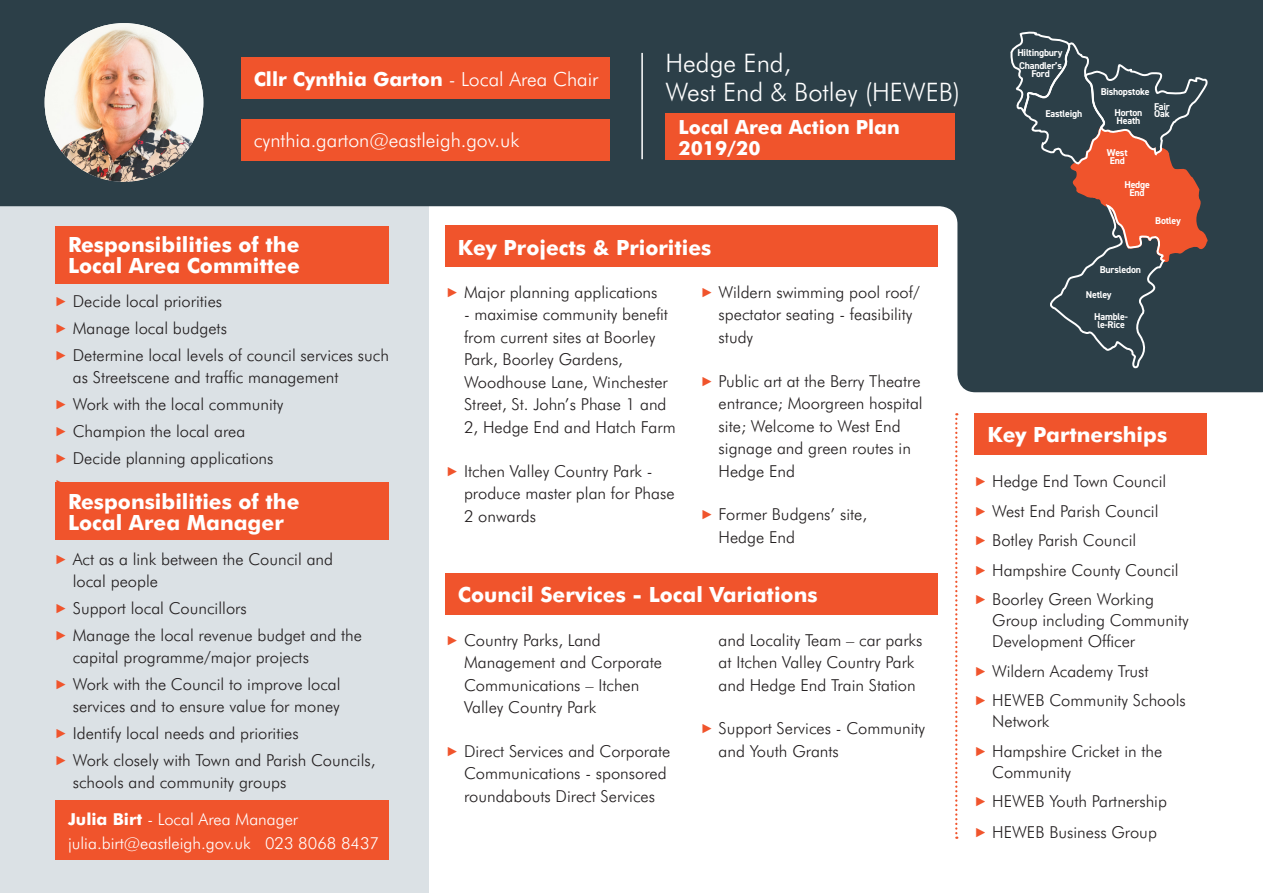
<style>
.page{position:relative;width:1263px;height:893px;background:#fff}
.page>*{position:absolute;margin:0;border:0;box-sizing:border-box;transform-origin:0 0}
.t1{font:300 25.5px/28.5px "Futura BT";color:#fff}
.t2{font:700 21px/21px "Futura BT";color:#fff}
.t3{font:700 19.5px/21px "Futura BT";color:#fff}
.t4{font:300 19.5px "Futura BT";color:#fff}
.t5{font:300 16.5px/22.5px "Futura BT";color:#231f20}
.t6{font:300 16.5px "Futura BT";color:#fff}
.t7{font:300 16.5px "Ingra";color:#f0542c}
.t8{font:700 9.9px/7.9px "DIN2014";letter-spacing:-.02em;color:#fff;text-align:center}
.s1{font-weight:300}
.s2{font-family:"Ingra";color:#f0542c}
.s3{font-weight:700}
</style>
<div class="page">
<div style="left:0;top:202px;width:428px;height:691px;background:#dbe1e5"></div>
<svg style="left:0;top:0;width:1263px;height:392px;fill:#2c3f48"></svg>
<img style="left:45px;top:23px;width:158px;height:159px;border-radius:79px">
<div style="left:241px;top:58px;width:368px;height:41px;background:#f0542c"></div>
<div style="left:241px;top:119px;width:368px;height:41px;background:#f0542c"></div>
<hr style="left:641px;top:53px;width:2px;height:106px;background:#fff">
<div style="left:55px;top:226px;width:334px;height:57px;background:#f0542c"></div>
<div style="left:55px;top:482px;width:334px;height:58px;background:#f0542c"></div>
<div style="left:445px;top:226px;width:493px;height:41px;background:#f0542c"></div>
<div style="left:445px;top:573px;width:493px;height:41px;background:#f0542c"></div>
<div style="left:975px;top:413px;width:232px;height:41px;background:#f0542c"></div>
<svg style="left:955px;top:413px;width:2px;height:426px"></svg>
<svg style="left:1011px;top:31px;width:199px;height:339px;background:#51494b"></svg>
<div style="left:55px;top:801px;width:334px;height:59px;background:#f0542c"></div>
<div style="left:666px;top:113px;width:289px;height:47px;background:#f0542c"></div>
<p class="t3" style="left:254px;top:69px;width:346px">Cllr Cynthia Garton <span class="s1">- Local Area Chair</span></p>
<p class="t4" style="left:254px;top:128px;width:267px">cynthia.garton@eastleigh.gov.uk</p>
<p class="t1" style="left:665px;top:49px;width:296px">Hedge End,<br>West End &amp; Botley (HEWEB)</p>
<p class="t3" style="left:678px;top:117px;width:223px">Local Area Action Plan<br>2019/20</p>
<p class="t2" style="left:68px;top:234px;width:233px">Responsibilities of the<br>Local Area Committee</p>
<p class="t5" style="left:55px;top:290px;width:168px"><span class="s2">▶</span> Decide local priorities</p>
<p class="t5" style="left:55px;top:317px;width:173px"><span class="s2">▶</span> Manage local budgets</p>
<p class="t5" style="left:73px;top:344px;width:318px;text-indent:-18px"><span class="s2">▶</span> Determine local levels of council services such as Streetscene and traffic management</p>
<p class="t5" style="left:55px;top:393px;width:230px"><span class="s2">▶</span> Work with the local community</p>
<p class="t5" style="left:55px;top:420px;width:192px"><span class="s2">▶</span> Champion the local area</p>
<p class="t5" style="left:55px;top:446px;width:220px"><span class="s2">▶</span> Decide planning applications</p>
<p class="t7" style="left:55px;top:475px;width:12px">▶</p>
<p class="t2" style="left:68px;top:491px;width:233px">Responsibilities of the<br>Local Area Manager</p>
<p class="t5" style="left:73px;top:547px;width:262px;text-indent:-18px"><span class="s2">▶</span> Act as a link between the Council and local people</p>
<p class="t5" style="left:55px;top:597px;width:193px"><span class="s2">▶</span> Support local Councillors</p>
<p class="t5" style="left:73px;top:623px;width:291px;text-indent:-18px"><span class="s2">▶</span> Manage the local revenue budget and the capital programme/major projects</p>
<p class="t5" style="left:55px;top:673px;width:287px;text-align:right"><span class="s2">▶</span> Work with the Council to improve local services and to ensure value for money</p>
<p class="t5" style="left:55px;top:722px;width:245px"><span class="s2">▶</span> Identify local needs and priorities</p>
<p class="t5" style="left:73px;top:749px;width:304px;text-indent:-18px"><span class="s2">▶</span> Work closely with Town and Parish Councils, schools and community groups</p>
<p class="t6" style="left:68px;top:809px;width:232px"><span class="s3">Julia Birt</span> - Local Area Manager</p>
<p class="t6" style="left:68px;top:833px;width:313px">julia.birt@eastleigh.gov.uk 023 8068 8437</p>
<p class="t2" style="left:458px;top:237px;width:255px">Key Projects &amp; Priorities</p>
<p class="t5" style="left:446px;top:281px;width:212px"><span class="s2">▶</span> Major planning applications</p>
<p class="t5" style="left:464px;top:303px;width:213px">- maximise community benefit from current sites at Boorley<br>Park, Boorley Gardens,<br>Woodhouse Lane, Winchester<br>Street, St. John’s Phase 1 and<br>2, Hedge End and Hatch Farm</p>
<p class="t5" style="left:464px;top:459px;width:212px;text-indent:-18px"><span class="s2">▶</span> Itchen Valley Country Park - produce master plan for Phase<br>2 onwards</p>
<p class="t5" style="left:719px;top:281px;width:203px;text-indent:-18px"><span class="s2">▶</span> Wildern swimming pool roof/ spectator seating - feasibility study</p>
<p class="t5" style="left:719px;top:369px;width:206px;text-indent:-18px"><span class="s2">▶</span> Public art at the Berry Theatre entrance; Moorgreen hospital site; Welcome to West End signage and green routes in<br>Hedge End</p>
<p class="t5" style="left:719px;top:503px;width:150px;text-indent:-18px"><span class="s2">▶</span> Former Budgens’ site,<br>Hedge End</p>
<p class="t2" style="left:458px;top:584px;width:361px">Council Services - Local Variations</p>
<p class="t5" style="left:464px;top:628px;width:199px;text-indent:-18px"><span class="s2">▶</span> Country Parks, Land<br>Management and Corporate<br>Communications – Itchen<br>Valley Country Park</p>
<p class="t5" style="left:464px;top:739px;width:208px;text-indent:-18px"><span class="s2">▶</span> Direct Services and Corporate<br>Communications - sponsored roundabouts Direct Services</p>
<p class="t5" style="left:719px;top:628px;width:205px">and Locality Team – car parks at Itchen Valley Country Park and Hedge End Train Station</p>
<p class="t5" style="left:719px;top:717px;width:208px;text-indent:-18px"><span class="s2">▶</span> Support Services - Community and Youth Grants</p>
<p class="t8" style="left:1017px;top:49px;width:47px">Hiltingbury</p>
<p class="t8" style="left:1019px;top:62px;width:44px">Chandler’s</p>
<p class="t8" style="left:1031px;top:70px;width:20px">Ford</p>
<p class="t8" style="left:1045px;top:110px;width:38px">Eastleigh</p>
<p class="t8" style="left:1101px;top:88px;width:50px">Bishopstoke</p>
<p class="t8" style="left:1114px;top:108px;width:29px">Horton</p>
<p class="t8" style="left:1116px;top:116px;width:25px">Heath</p>
<p class="t8" style="left:1154px;top:102px;width:17px">Fair</p>
<p class="t8" style="left:1154px;top:110px;width:17px">Oak</p>
<p class="t8" style="left:1107px;top:148px;width:22px">West</p>
<p class="t8" style="left:1110px;top:156px;width:17px">End</p>
<p class="t8" style="left:1124px;top:180px;width:27px">Hedge</p>
<p class="t8" style="left:1129px;top:189px;width:17px">End</p>
<p class="t8" style="left:1155px;top:217px;width:27px">Botley</p>
<p class="t8" style="left:1100px;top:265px;width:43px">Bursledon</p>
<p class="t8" style="left:1086px;top:291px;width:27px">Netley</p>
<p class="t8" style="left:1094px;top:312px;width:35px">Hamble&shy;le-Rice</p>
<p class="t2" style="left:987px;top:424px;width:181px">Key Partnerships</p>
<p class="t5" style="left:975px;top:470px;width:193px"><span class="s2">▶</span> Hedge End Town Council</p>
<p class="t5" style="left:975px;top:499px;width:185px"><span class="s2">▶</span> West End Parish Council</p>
<p class="t5" style="left:975px;top:529px;width:163px"><span class="s2">▶</span> Botley Parish Council</p>
<p class="t5" style="left:975px;top:558px;width:205px"><span class="s2">▶</span> Hampshire County Council</p>
<p class="t5" style="left:992px;top:588px;width:198px;line-height:21px;text-indent:-18px"><span class="s2">▶</span> Boorley Green Working<br>Group including Community<br>Development Officer</p>
<p class="t5" style="left:975px;top:659px;width:175px"><span class="s2">▶</span> Wildern Academy Trust</p>
<p class="t5" style="left:992px;top:689px;width:195px;line-height:21px;text-indent:-18px"><span class="s2">▶</span> HEWEB Community Schools<br>Network</p>
<p class="t5" style="left:992px;top:740px;width:172px;line-height:21px;text-indent:-18px"><span class="s2">▶</span> Hampshire Cricket in the<br>Community</p>
<p class="t5" style="left:975px;top:790px;width:194px"><span class="s2">▶</span> HEWEB Youth Partnership</p>
<p class="t5" style="left:975px;top:821px;width:184px"><span class="s2">▶</span> HEWEB Business Group</p>
</div>
